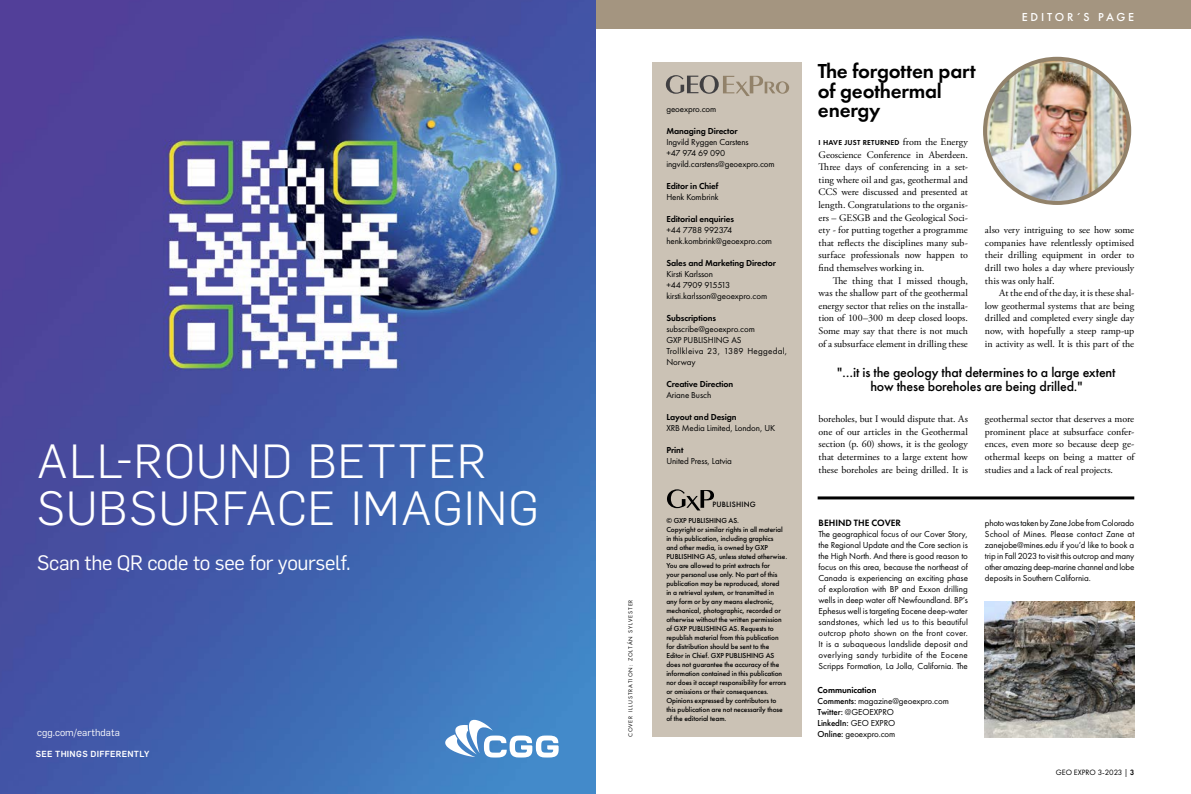
<style>
.page{position:relative;width:1191px;height:794px;background:#fff}
.page>*{position:absolute;margin:0;border:0;box-sizing:border-box;transform-origin:0 0}
.t1{font:300 47px/47px "Flama";letter-spacing:.025em;color:#fff}
.t2{font:600 21px/19px "Futura PT";letter-spacing:-.01em;color:#000}
.t3{font:20.5px "Flama";letter-spacing:-.015em;color:#fff}
.t4{font:500 14px/14px "Futura PT";letter-spacing:-.01em;color:#000;text-align:center}
.t5{font:500 12px "Futura PT";letter-spacing:.235em;color:#fff}
.t6{font:10px/12.6px "Adobe Garamond Pro";color:#000;text-align:justify}
.t7{font:10px "Flama";letter-spacing:.005em;color:#fff}
.t8{font:600 9.5px "Futura PT";color:#000}
.t9{font:9px/11px "Futura PT";letter-spacing:-.01em;color:#000}
.t10{font:600 9px "Futura PT";letter-spacing:-.01em;color:#000}
.t11{font:500 8.7px "Flama";letter-spacing:.035em;color:#fff}
.t12{font:8px "Futura PT";color:#000}
.t13{font:500 8px "Futura PT";letter-spacing:.02em;color:#000}
.t14{font:500 7.5px/9px "Futura PT";letter-spacing:-.01em;color:#000}
.t15{font:600 7.5px "Futura PT";letter-spacing:.025em;color:#000}
.t16{font:6px "Futura PT";letter-spacing:.16em;color:#000}
.s1{font-family:"Adobe Garamond Pro";font-weight:400;font-size:10px}
.s2{font-weight:600}
.s3{font-weight:500}
</style>
<div class="page">
<div style="left:595px;top:0;width:596px;height:29px;background:#a49580"></div>
<div style="left:652px;top:62px;width:149px;height:675px;background:#cbc2b5"></div>
<svg style="left:666px;top:75px;width:123px;height:21px"></svg>
<svg style="left:667px;top:489px;width:47px;height:21px"></svg>
<img style="left:0;top:0;width:595px;height:794px">
<svg style="left:445px;top:720px;width:113px;height:37px"></svg>
<img style="left:985px;top:59px;width:144px;height:144px;border-radius:72px">
<div style="left:983px;top:57px;width:148px;height:148px;border:4px solid #92826a;border-radius:50%"></div>
<img style="left:985px;top:602px;width:149px;height:135px">
<hr style="left:817px;top:496px;width:317px;height:3px;background:#000">
<h1 class="t1" style="left:37px;top:435px;width:503px">ALL-ROUND BETTER<br>SUBSURFACE IMAGING</h1>
<h3 class="t3" style="left:37px;top:547px;width:315px">Scan the QR code to see for yourself.</h3>
<p class="t7" style="left:37px;top:725px;width:84px">cgg.com/earthdata</p>
<p class="t11" style="left:36px;top:747px;width:115px">SEE THINGS DIFFERENTLY</p>
<p class="t16" style="left:627px;top:737px;width:139px;rotate:-90deg">COVER ILLUSTRATION: ZOLTÁN SYLVESTER</p>
<p class="t9" style="left:666px;top:103px;width:51px">geoexpro.com</p>
<p class="t10" style="left:666px;top:125px;width:73px">Managing Director</p>
<p class="t9" style="left:666px;top:136px;width:110px">Ingvild Ryggen Carstens<br>+47 974 69 090 ingvild.carstens@geoexpro.com</p>
<p class="t10" style="left:666px;top:180px;width:54px">Editor in Chief</p>
<p class="t9" style="left:666px;top:191px;width:54px">Henk Kombrink</p>
<p class="t10" style="left:666px;top:213px;width:69px">Editorial enquiries</p>
<p class="t9" style="left:666px;top:224px;width:107px">+44 7788 992374 henk.kombrink@geoexpro.com</p>
<p class="t10" style="left:666px;top:257px;width:111px">Sales and Marketing Director</p>
<p class="t9" style="left:666px;top:268px;width:102px">Kirsti Karlsson<br>+44 7909 915513 kirsti.karlsson@geoexpro.com</p>
<p class="t10" style="left:666px;top:312px;width:51px">Subscriptions</p>
<p class="t9" style="left:666px;top:323px;width:122px">subscribe@geoexpro.com<br>GXP PUBLISHING AS<br>Trollkleiva 23, 1389 Heggedal,<br>Norway</p>
<p class="t10" style="left:666px;top:378px;width:68px">Creative Direction</p>
<p class="t9" style="left:666px;top:389px;width:46px">Ariane Busch</p>
<p class="t10" style="left:666px;top:411px;width:72px">Layout and Design</p>
<p class="t9" style="left:666px;top:422px;width:110px">XRB Media Limited, London, UK</p>
<p class="t10" style="left:666px;top:444px;width:19px">Print</p>
<p class="t9" style="left:666px;top:455px;width:67px">United Press, Latvia</p>
<p class="t13" style="left:712px;top:500px;width:45px">PUBLISHING</p>
<p class="t14" style="left:666px;top:516px;width:122px">© GXP PUBLISHING AS.<br>Copyright or similar rights in all material in this publication, including graphics<br>and other media, is owned by GXP PUBLISHING AS, unless stated otherwise.<br>You are allowed to print extracts for<br>your personal use only. No part of this publication may be reproduced, stored<br>in a retrieval system, or transmitted in<br>any form or by any means electronic, mechanical, photographic, recorded or otherwise without the written permission of GXP PUBLISHING AS. Requests to republish material from this publication for distribution should be sent to the Editor in Chief. GXP PUBLISHING AS does not guarantee the accuracy of the information contained in this publication nor does it accept responsibility for errors or omissions or their consequences.<br>Opinions expressed by contributors to this publication are not necessarily those of the editorial team.</p>
<p class="t5" style="left:1021px;top:10px;width:114px">EDITOR´S PAGE</p>
<h2 class="t2" style="left:818px;top:62px;width:159px">The forgotten part of geothermal energy</h2>
<p class="t15" style="left:818px;top:138px;width:151px">I HAVE JUST RETURNED <span class="s1">from the Energy</span></p>
<p class="t6" style="left:818px;top:148px;width:151px">Geoscience Conference in Aberdeen.<br>Three days of conferencing in a set&shy;ting where oil and gas, geothermal and CCS were discussed and presented at length. Congratulations to the organis&shy;ers – GESGB and the Geological Soci&shy;ety - for putting together a programme that reflects the disciplines many sub&shy;surface professionals now happen to find themselves working in.</p>
<p class="t6" style="left:818px;top:274px;width:151px;text-indent:14px">The thing that I missed though, was the shallow part of the geothermal energy sector that relies on the installa&shy;tion of 100–300 m deep closed loops.<br>Some may say that there is not much of a subsurface element in drilling these</p>
<p class="t6" style="left:985px;top:224px;width:151px">also very intriguing to see how some companies have relentlessly optimised their drilling equipment in order to drill two holes a day where previously this was only half.</p>
<p class="t6" style="left:985px;top:287px;width:151px;text-indent:14px">At the end of the day, it is these shal&shy;low geothermal systems that are being drilled and completed every single day now, with hopefully a steep ramp-up in activity as well. It is this part of the</p>
<h3 class="t4" style="left:837px;top:365px;width:280px">"…it is the geology that determines to a large extent how these boreholes are being drilled."</h3>
<p class="t6" style="left:818px;top:413px;width:151px">boreholes, but I would dispute that. As one of our articles in the Geothermal section (p. 60) shows, it is the geology that determines to a large extent how these boreholes are being drilled. It is</p>
<p class="t6" style="left:985px;top:413px;width:151px">geothermal sector that deserves a more prominent place at subsurface confer&shy;ences, even more so because deep ge&shy;othermal keeps on being a matter of studies and a lack of real projects.</p>
<p class="t8" style="left:818px;top:516px;width:84px">BEHIND THE COVER</p>
<p class="t9" style="left:818px;top:528px;width:151px;text-align:justify">The geographical focus of our Cover Story, the Regional Update and the Core section is the High North. And there is good reason to focus on this area, because the northeast of Canada is experiencing an exciting phase of exploration with BP and Exxon drilling wells in deep water off Newfoundland. BP’s Ephesus well is targeting Eocene deep-water sandstones, which led us to this beautiful outcrop photo shown on the front cover.<br>It is a subaqueous landslide deposit and overlying sandy turbidite of the Eocene Scripps Formation, La Jolla, California. The</p>
<p class="t9" style="left:985px;top:517px;width:151px;text-align:justify">photo was taken by Zane Jobe from Colorado School of Mines. Please contact Zane at zanejobe@mines.edu if you’d like to book a trip in Fall 2023 to visit this outcrop and many other amazing deep-marine channel and lobe deposits in Southern California.</p>
<p class="t9" style="left:817px;top:684px;width:133px"><span class="s2">Communication<br></span><span class="s3">Comments:</span> magazine@geoexpro.com<br><span class="s3">Twitter:</span> @GEOEXPRO<br><span class="s3">LinkedIn:</span> GEO EXPRO<br><span class="s3">Online:</span> geoexpro.com</p>
<p class="t12" style="left:1055px;top:767px;width:80px">GEO EXPRO 3-2023 | <span class="s2">3</span></p>
</div>
